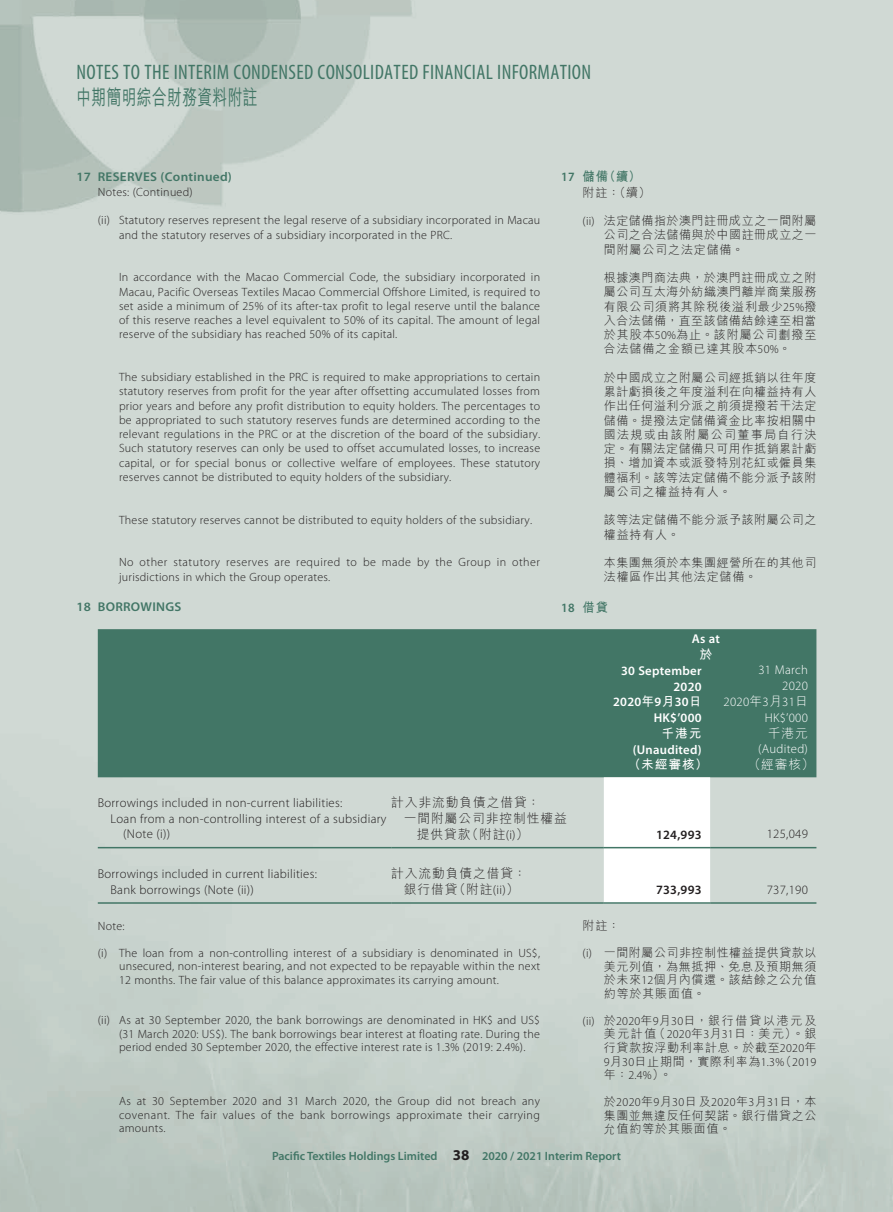
<style>
.page{position:relative;width:893px;height:1212px;background:#fff}
.page>*{position:absolute;margin:0;border:0;box-sizing:border-box;transform-origin:0 0}
.t1{font:condensed 21px "Myriad Pro";letter-spacing:.015em;color:#427666}
.t2{font:500 21px "M Hei HK";letter-spacing:.03em;color:#427666;scale:.7 1}
._50_Table_txt{font:300 12.75px/15.8px "Myriad Pro";letter-spacing:.02em;color:#231f20}
._50_Table_txt-2{font:300 12.75px/15.8px "M Hei HK";letter-spacing:.07em;color:#231f20}
._50_Table_txt-3{font:600 12.75px/15.8px "Myriad Pro";letter-spacing:.02em;color:#fff;text-align:right}
._50_Table_txt-4{font:300 12.75px "Myriad Pro";letter-spacing:.02em;color:#fff}
._02_H2{font:600 12.75px "Myriad Pro";letter-spacing:.02em;color:#427666;scale:1.04 1}
._50_Table_txt-5{font:600 12.75px "Myriad Pro";letter-spacing:.02em;color:#231f20}
._50_Table_txt-6{font:700 12.75px "M Hei HK";letter-spacing:.07em;color:#fff}
._50_Table_txt-7{font:300 12.75px "M Hei HK";letter-spacing:.07em;color:#fff}
._02_H2_C{font:700 12.75px "M Hei HK";color:#427666;scale:.96 1}
._02_H2_C-2{font:600 12.75px "Myriad Pro";color:#427666;scale:.96 1}
._06_Notes{font:300 12px/14.2px "Myriad Pro";letter-spacing:.02em;color:#231f20;text-align:justify}
._06_Notes_C{font:300 12px/14.2px "M Hei HK";letter-spacing:.05em;color:#231f20;text-align:justify}
._06_Notes-2{font:300 12px/14.2px "Myriad Pro";letter-spacing:.04em;color:#231f20}
.t3{font:600 12px "Myriad Pro";color:#427666}
.s1{font-family:"Myriad Pro";font-weight:600}
.s2{font-family:"Myriad Pro"}
.s3{font-family:"M Hei HK";font-weight:700}
.s4{font-family:"M Hei HK"}
.s5{font-weight:700;font-size:15px;color:#231f20}
</style>
<div class="page">
<div style="left:98px;top:629px;width:718px;height:148px;background:#427666"></div>
<svg style="left:604px;top:777px;width:106px;height:72px"></svg>
<hr style="left:98px;top:847px;width:293px;height:1px;background:#427666">
<hr style="left:391px;top:847px;width:213px;height:1px;background:#427666">
<hr style="left:604px;top:847px;width:106px;height:1px;background:#427666">
<hr style="left:710px;top:847px;width:106px;height:1px;background:#427666">
<hr style="left:98px;top:902px;width:293px;height:2px;background:#427666">
<hr style="left:391px;top:902px;width:213px;height:2px;background:#427666">
<hr style="left:604px;top:902px;width:106px;height:2px;background:#427666">
<hr style="left:710px;top:902px;width:106px;height:2px;background:#427666">
<h1 class="t1" style="left:77px;top:59px;width:516px">NOTES TO THE INTERIM CONDENSED CONSOLIDATED FINANCIAL INFORMATION</h1>
<h1 class="t2" style="left:77px;top:83px;width:260px">中期簡明綜合財務資料附註</h1>
<p class="_02_H2" style="left:77px;top:168px;width:151px">17 RESERVES (Continued)</p>
<p class="_06_Notes" style="left:98px;top:185px;width:96px">Notes: (Continued)</p>
<p class="_06_Notes" style="left:119px;top:213px;width:423px;text-indent:-21px">(ii) Statutory reserves represent the legal reserve of a subsidiary incorporated in Macau and the statutory reserves of a subsidiary incorporated in the PRC.</p>
<p class="_06_Notes" style="left:119px;top:270px;width:423px">In accordance with the Macao Commercial Code, the subsidiary incorporated in Macau, Pacific Overseas Textiles Macao Commercial Offshore Limited, is required to set aside a minimum of 25% of its after-tax profit to legal reserve until the balance of this reserve reaches a level equivalent to 50% of its capital. The amount of legal reserve of the subsidiary has reached 50% of its capital.</p>
<p class="_06_Notes" style="left:119px;top:370px;width:423px">The subsidiary established in the PRC is required to make appropriations to certain statutory reserves from profit for the year after offsetting accumulated losses from prior years and before any profit distribution to equity holders. The percentages to be appropriated to such statutory reserves funds are determined according to the relevant regulations in the PRC or at the discretion of the board of the subsidiary.<br>Such statutory reserves can only be used to offset accumulated losses, to increase capital, or for special bonus or collective welfare of employees. These statutory reserves cannot be distributed to equity holders of the subsidiary.</p>
<p class="_06_Notes" style="left:119px;top:512px;width:414px">These statutory reserves cannot be distributed to equity holders of the subsidiary.</p>
<p class="_06_Notes-2" style="left:119px;top:555px;width:423px">No other statutory reserves are required to be made by the Group in other jurisdictions in which the Group operates.</p>
<p class="_02_H2" style="left:77px;top:599px;width:102px">18 BORROWINGS</p>
<p class="_02_H2_C" style="left:561px;top:168px;width:84px"><span class="s1">17</span> 儲備（續）</p>
<p class="_06_Notes_C" style="left:583px;top:185px;width:69px">附註：（續）</p>
<p class="_06_Notes_C" style="left:604px;top:213px;width:214px;text-indent:-21px"><span class="s2">(ii)</span> 法定儲備指於澳門註冊成立之一間附屬公司之合法儲備與於中國註冊成立之一間附屬公司之法定儲備。</p>
<p class="_06_Notes_C" style="left:604px;top:270px;width:214px">根據澳門商法典，於澳門註冊成立之附屬公司互太海外紡織澳門離岸商業服務有限公司須將其除稅後溢利最少<span class="s2">25%</span>撥入合法儲備，直至該儲備結餘達至相當於其股本<span class="s2">50%</span>為止。該附屬公司劃撥至合法儲備之金額已達其股本<span class="s2">50%</span>。</p>
<p class="_06_Notes_C" style="left:604px;top:370px;width:214px">於中國成立之附屬公司經抵銷以往年度累計虧損後之年度溢利在向權益持有人作出任何溢利分派之前須提撥若干法定儲備。提撥法定儲備資金比率按相關中國法規或由該附屬公司董事局自行決定。有關法定儲備只可用作抵銷累計虧損、增加資本或派發特別花紅或僱員集體福利。該等法定儲備不能分派予該附屬公司之權益持有人。</p>
<p class="_06_Notes_C" style="left:604px;top:512px;width:214px">該等法定儲備不能分派予該附屬公司之權益持有人。</p>
<p class="_06_Notes_C" style="left:604px;top:555px;width:214px">本集團無須於本集團經營所在的其他司法權區作出其他法定儲備。</p>
<p class="_02_H2_C-2" style="left:561px;top:600px;width:50px">18 <span class="s3">借貸</span></p>
<p class="_50_Table_txt-3" style="left:692px;top:631px;width:30px">As at</p>
<p class="_50_Table_txt-6" style="left:699px;top:645px;width:14px">於</p>
<p class="_50_Table_txt-3" style="left:621px;top:662px;width:82px">30 September<br>2020</p>
<p class="_50_Table_txt-4" style="left:758px;top:662px;width:51px">31 March</p>
<p class="_50_Table_txt-4" style="left:782px;top:678px;width:27px">2020</p>
<p class="_50_Table_txt-3" style="left:613px;top:694px;width:90px">2020<span class="s3">年</span>9<span class="s3">月</span>30<span class="s3">日</span></p>
<p class="_50_Table_txt-4" style="left:724px;top:694px;width:86px">2020<span class="s4">年</span>3<span class="s4">月</span>31<span class="s4">日</span></p>
<p class="_50_Table_txt-3" style="left:654px;top:709px;width:49px">HK$’000</p>
<p class="_50_Table_txt-4" style="left:765px;top:710px;width:45px">HK$’000</p>
<p class="_50_Table_txt-6" style="left:662px;top:724px;width:42px">千港元</p>
<p class="_50_Table_txt-7" style="left:768px;top:724px;width:42px">千港元</p>
<p class="_50_Table_txt-3" style="left:633px;top:741px;width:71px">(Unaudited)</p>
<p class="_50_Table_txt-4" style="left:758px;top:741px;width:51px">(Audited)</p>
<p class="_50_Table_txt-6" style="left:628px;top:755px;width:81px">（未經審核）</p>
<p class="_50_Table_txt-7" style="left:748px;top:756px;width:68px">（經審核）</p>
<p class="_50_Table_txt" style="left:98px;top:794px;width:246px">Borrowings included in non-current liabilities:</p>
<p class="_50_Table_txt-2" style="left:391px;top:794px;width:150px">計入非流動負債之借貸：</p>
<p class="_50_Table_txt" style="left:123px;top:810px;width:265px;text-indent:-13px">Loan from a non-controlling interest of a subsidiary (Note (i))</p>
<p class="_50_Table_txt-2" style="left:417px;top:810px;width:152px;text-indent:-13px">一間附屬公司非控制性權益提供貸款（附註<span class="s2">(i)</span>）</p>
<p class="_50_Table_txt-5" style="left:656px;top:826px;width:47px">124,993</p>
<p class="_50_Table_txt" style="left:767px;top:826px;width:43px">125,049</p>
<p class="_50_Table_txt" style="left:98px;top:865px;width:221px">Borrowings included in current liabilities:</p>
<p class="_50_Table_txt-2" style="left:391px;top:865px;width:137px">計入流動負債之借貸：</p>
<p class="_50_Table_txt" style="left:111px;top:881px;width:145px">Bank borrowings (Note (ii))</p>
<p class="_50_Table_txt-2" style="left:404px;top:881px;width:116px">銀行借貸（附註<span class="s2">(ii)</span>）</p>
<p class="_50_Table_txt-5" style="left:656px;top:882px;width:47px">733,993</p>
<p class="_50_Table_txt" style="left:767px;top:881px;width:43px">737,190</p>
<p class="_06_Notes" style="left:98px;top:918px;width:28px">Note:</p>
<p class="_06_Notes" style="left:119px;top:946px;width:423px;line-height:13.5px;text-indent:-21px">(i) The loan from a non-controlling interest of a subsidiary is denominated in US$, unsecured, non-interest bearing, and not expected to be repayable within the next 12 months. The fair value of this balance approximates its carrying amount.</p>
<p class="_06_Notes" style="left:119px;top:1013px;width:423px;line-height:13.5px;text-indent:-21px">(ii) As at 30 September 2020, the bank borrowings are denominated in HK$ and US$ (31 March 2020: US$). The bank borrowings bear interest at floating rate. During the period ended 30 September 2020, the effective interest rate is 1.3% (2019: 2.4%).</p>
<p class="_06_Notes_C" style="left:583px;top:918px;width:39px">附註：</p>
<p class="_06_Notes_C" style="left:604px;top:946px;width:214px;line-height:13.5px;text-indent:-21px"><span class="s2">(i)</span> 一間附屬公司非控制性權益提供貸款以美元列值，為無抵押、免息及預期無須於未來<span class="s2">12</span>個月內償還。該結餘之公允值約等於其賬面值。</p>
<p class="_06_Notes_C" style="left:604px;top:1013px;width:214px;line-height:13.5px;text-indent:-21px"><span class="s2">(ii)</span> 於<span class="s2">2020</span>年<span class="s2">9</span>月<span class="s2">30</span>日，銀行借貸以港元及美元計值（<span class="s2">2020</span>年<span class="s2">3</span>月<span class="s2">31</span>日：美元）。銀行貸款按浮動利率計息。於截至<span class="s2">2020</span>年<span class="s2">9</span>月<span class="s2">30</span>日止期間，實際利率為<span class="s2">1.3%</span>（<span class="s2">2019</span>年：<span class="s2">2.4%</span>）。</p>
<p class="_06_Notes_C" style="left:604px;top:1094px;width:214px;line-height:13.5px">於<span class="s2">2020</span>年<span class="s2">9</span>月<span class="s2">30</span>日及<span class="s2">2020</span>年<span class="s2">3</span>月<span class="s2">31</span>日，本集團並無違反任何契諾。銀行借貸之公允值約等於其賬面值。</p>
<p class="_06_Notes" style="left:119px;top:1094px;width:422px;line-height:13.5px">As at 30 September 2020 and 31 March 2020, the Group did not breach any covenant. The fair values of the bank borrowings approximate their carrying amounts.</p>
<p class="t3" style="left:272px;top:1148px;width:350px">Pacific Textiles Holdings Limited <span class="s5">38</span> 2020 / 2021 Interim Report</p>
</div>
